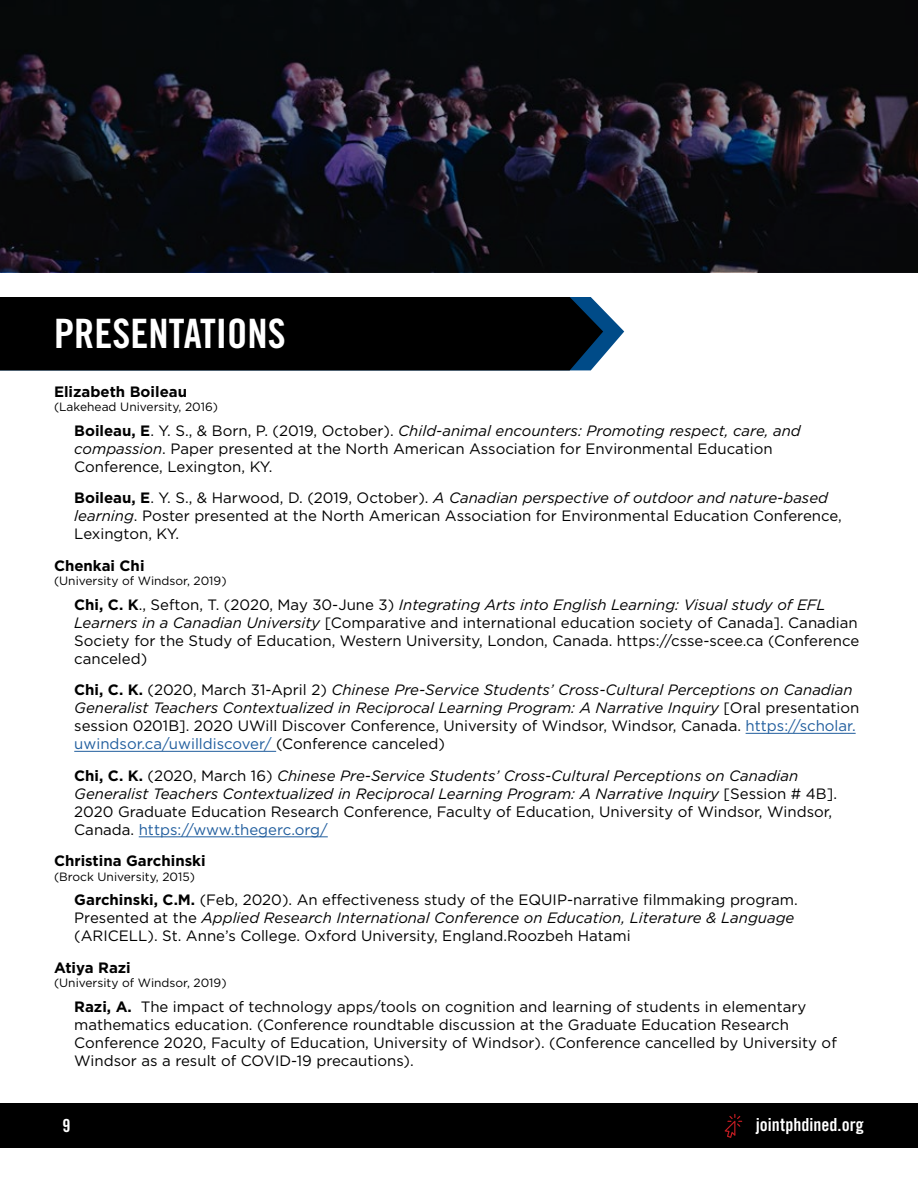
<style>
.page{position:relative;width:918px;height:1188px;background:#fff}
.page>*{position:absolute;margin:0;border:0;box-sizing:border-box;transform-origin:0 0}
.t1{font:40.5px "Trade Gothic LT Std Bd Cn 20";color:#fff}
.t2{font:18px "Trade Gothic LT Std Bd Cn 20";color:#fff}
.t3{font:15px/18px "Gotham";color:#000}
.t4{font:italic 15px/18px "Gotham";color:#000}
.t5{font:700 15px "Gotham";color:#000}
.t6{font:12px "Gotham";color:#000}
.s1{font-weight:700}
.s2{font-style:italic}
.s3{font-weight:700;font-style:normal}
.s4{font-style:normal}
.s5{font-style:normal;color:#215e9e}
</style>
<div class="page">
<div style="left:0;top:1104px;width:918px;height:44px;background:#000"></div>
<svg style="left:724px;top:1114px;width:18px;height:24px"></svg>
<svg style="left:603px;top:309px;width:21px;height:47px"></svg>
<div style="left:0;top:297px;width:603px;height:73px;background:#000"></div>
<hr style="left:746px;top:733px;width:110px;height:1px;background:#215e9e">
<hr style="left:74px;top:751px;width:202px;height:1px;background:#215e9e">
<hr style="left:139px;top:837px;width:189px;height:1px;background:#215e9e">
<svg style="left:0;top:0;width:918px;height:272px;background:#101016"></svg>
<h1 class="t1" style="left:54px;top:309px;width:233px">PRESENTATIONS</h1>
<p class="t5" style="left:54px;top:381px;width:135px">Elizabeth Boileau</p>
<p class="t6" style="left:54px;top:399px;width:166px">(Lakehead University, 2016)</p>
<p class="t3" style="left:74px;top:421px;width:728px"><span class="s1">Boileau, E</span>. Y. S., &amp; Born, P. (2019, October). <span class="s2">Child-animal encounters: Promoting respect, care, and compassion</span>. Paper presented at the North American Association for Environmental Education<br>Conference, Lexington, KY.</p>
<p class="t3" style="left:74px;top:489px;width:769px"><span class="s1">Boileau, E</span>. Y. S., &amp; Harwood, D. (2019, October). <span class="s2">A Canadian perspective of outdoor and nature-based learning</span>. Poster presented at the North American Association for Environmental Education Conference,<br>Lexington, KY.</p>
<p class="t5" style="left:54px;top:555px;width:92px">Chenkai Chi</p>
<p class="t6" style="left:54px;top:573px;width:174px">(University of Windsor, 2019)</p>
<p class="t3" style="left:74px;top:595px;width:787px"><span class="s1">Chi, C. K</span>., Sefton, T. (2020, May 30-June 3) <span class="s2">Integrating Arts into English Learning: Visual study of EFL Learners in a Canadian University</span> [Comparative and international education society of Canada]. Canadian Society for the Study of Education, Western University, London, Canada. https://csse-scee.ca (Conference canceled)</p>
<p class="t4" style="left:74px;top:681px;width:787px"><span class="s3">Chi, C. K.</span> <span class="s4">(2020, March 31-April 2)</span> Chinese Pre-Service Students’ Cross-Cultural Perceptions on Canadian Generalist Teachers Contextualized in Reciprocal Learning Program: A Narrative Inquiry <span class="s4">[Oral presentation session 0201B]. 2020 UWill Discover Conference, University of Windsor, Windsor, Canada.</span> <span class="s5">https://scholar. uwindsor.ca/uwilldiscover/</span> <span class="s4">(Conference canceled)</span></p>
<p class="t4" style="left:74px;top:766px;width:764px"><span class="s3">Chi, C. K.</span> <span class="s4">(2020, March 16)</span> Chinese Pre-Service Students’ Cross-Cultural Perceptions on Canadian Generalist Teachers Contextualized in Reciprocal Learning Program: A Narrative Inquiry <span class="s4">[Session # 4B].<br>2020 Graduate Education Research Conference, Faculty of Education, University of Windsor, Windsor, Canada.</span> <span class="s5">https://www.thegerc.org/</span></p>
<p class="t5" style="left:54px;top:851px;width:153px">Christina Garchinski</p>
<p class="t6" style="left:54px;top:869px;width:142px">(Brock University, 2015)</p>
<p class="t3" style="left:74px;top:891px;width:725px"><span class="s1">Garchinski, C.M.</span> (Feb, 2020). An effectiveness study of the EQUIP-narrative filmmaking program.<br>Presented at the <span class="s2">Applied Research International Conference on Education, Literature &amp; Language </span>(ARICELL). St. Anne’s College. Oxford University, England.Roozbeh Hatami</p>
<p class="t5" style="left:54px;top:958px;width:78px">Atiya Razi</p>
<p class="t6" style="left:54px;top:975px;width:174px">(University of Windsor, 2019)</p>
<p class="t3" style="left:74px;top:998px;width:764px"><span class="s1">Razi, A.</span> The impact of technology apps/tools on cognition and learning of students in elementary mathematics education. (Conference roundtable discussion at the Graduate Education Research Conference 2020, Faculty of Education, University of Windsor). (Conference cancelled by University of Windsor as a result of COVID-19 precautions).</p>
<p class="t2" style="left:62px;top:1114px;width:9px">9</p>
<p class="t2" style="left:756px;top:1114px;width:110px">jointphdined.org</p>
</div>
